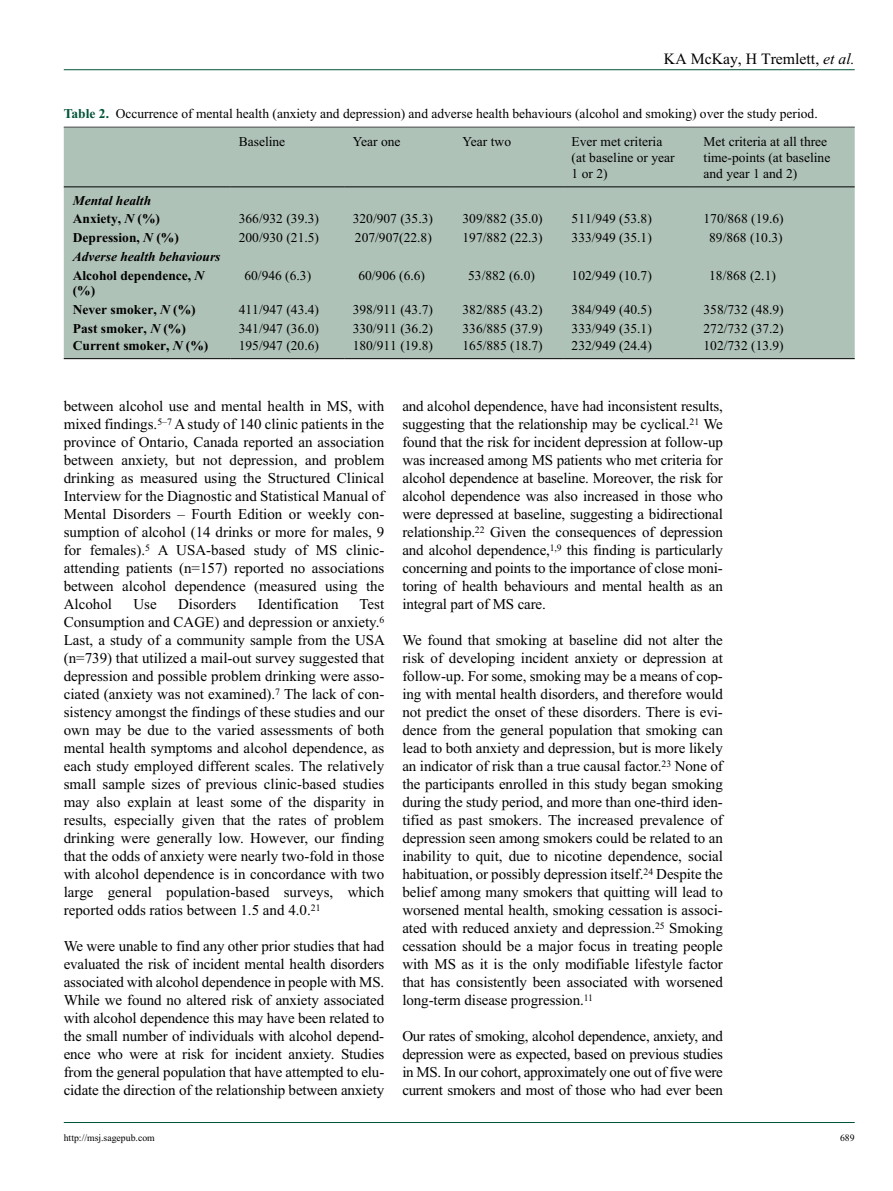
<style>
.page{position:relative;width:893px;height:1191px;background:#fff}
.page>*{position:absolute;margin:0;border:0;box-sizing:border-box;transform-origin:0 0}
.t1{font:15.75px "Times New Roman";color:#000}
.t2{font:15px/18px "Times New Roman";letter-spacing:-.005em;color:#000;text-align:justify}
.t3{font:13.5px/15.8px "Times New Roman";color:#000}
.t4{font:700 13.5px "Times New Roman";color:#000}
.t5{font:italic 700 13.5px/18.8px "Times New Roman";color:#000}
.t6{font:9.75px "Times New Roman";color:#000}
.s1{font-style:italic}
.s2{font-weight:700;color:#005437}
.s3{font-style:normal}
</style>
<div class="page">
<hr style="left:64px;top:69px;width:791px;height:1px;background:#005437">
<hr style="left:64px;top:1122px;width:791px;height:1px;background:#005437">
<hr style="left:64px;top:127px;width:791px;height:1px;background:#000">
<div style="left:64px;top:128px;width:791px;height:230px;background:#afc2b8"></div>
<hr style="left:64px;top:186px;width:166px;height:1px;background:#000">
<hr style="left:230px;top:186px;width:114px;height:1px;background:#000">
<hr style="left:344px;top:186px;width:110px;height:1px;background:#000">
<hr style="left:454px;top:186px;width:109px;height:1px;background:#000">
<hr style="left:563px;top:186px;width:132px;height:1px;background:#000">
<hr style="left:695px;top:186px;width:160px;height:1px;background:#000">
<hr style="left:64px;top:358px;width:166px;height:1px;background:#000">
<hr style="left:230px;top:358px;width:114px;height:1px;background:#000">
<hr style="left:344px;top:358px;width:110px;height:1px;background:#000">
<hr style="left:454px;top:358px;width:109px;height:1px;background:#000">
<hr style="left:563px;top:358px;width:132px;height:1px;background:#000">
<hr style="left:695px;top:358px;width:160px;height:1px;background:#000">
<p class="t1" style="left:664px;top:50px;width:192px">KA McKay, H Tremlett, <span class="s1">et al.</span></p>
<p class="t3" style="left:239px;top:99px;width:580px;line-height:28.5px;text-indent:-175px"><span class="s2">Table 2.</span> Occurrence of mental health (anxiety and depression) and adverse health behaviours (alcohol and smoking) over the study period.<br>Baseline</p>
<p class="t3" style="left:353px;top:134px;width:49px">Year one</p>
<p class="t3" style="left:463px;top:134px;width:50px">Year two</p>
<p class="t3" style="left:572px;top:134px;width:105px">Ever met criteria (at baseline or year<br>1 or 2)</p>
<p class="t3" style="left:704px;top:134px;width:128px">Met criteria at all three time-points (at baseline and year 1 and 2)</p>
<p class="t5" style="left:73px;top:191px;width:89px">Mental health<br><span class="s3">Anxiety,</span> N <span class="s3">(%)</span></p>
<p class="t3" style="left:239px;top:211px;width:82px">366/932 (39.3)</p>
<p class="t3" style="left:353px;top:211px;width:82px">320/907 (35.3)</p>
<p class="t3" style="left:463px;top:211px;width:82px">309/882 (35.0)</p>
<p class="t3" style="left:572px;top:211px;width:82px">511/949 (53.8)</p>
<p class="t3" style="left:704px;top:211px;width:82px">170/868 (19.6)</p>
<p class="t4" style="left:73px;top:230px;width:108px">Depression, <span class="s1">N</span> (%)</p>
<p class="t3" style="left:239px;top:230px;width:82px">200/930 (21.5)</p>
<p class="t3" style="left:355px;top:230px;width:78px">207/907(22.8)</p>
<p class="t3" style="left:463px;top:230px;width:82px">197/882 (22.3)</p>
<p class="t3" style="left:572px;top:230px;width:82px">333/949 (35.1)</p>
<p class="t3" style="left:709px;top:230px;width:75px">89/868 (10.3)</p>
<p class="t5" style="left:73px;top:247px;width:149px">Adverse health behaviours<br><span class="s3">Alcohol dependence,</span> N</p>
<p class="t4" style="left:73px;top:283px;width:24px">(%)</p>
<p class="t3" style="left:244px;top:267px;width:68px">60/946 (6.3)</p>
<p class="t3" style="left:358px;top:267px;width:68px">60/906 (6.6)</p>
<p class="t3" style="left:468px;top:267px;width:68px">53/882 (6.0)</p>
<p class="t3" style="left:572px;top:267px;width:82px">102/949 (10.7)</p>
<p class="t3" style="left:709px;top:267px;width:68px">18/868 (2.1)</p>
<p class="t4" style="left:73px;top:302px;width:124px">Never smoker, <span class="s1">N</span> (%)</p>
<p class="t3" style="left:239px;top:302px;width:82px">411/947 (43.4)</p>
<p class="t3" style="left:353px;top:302px;width:82px">398/911 (43.7)</p>
<p class="t3" style="left:463px;top:302px;width:82px">382/885 (43.2)</p>
<p class="t3" style="left:572px;top:302px;width:82px">384/949 (40.5)</p>
<p class="t3" style="left:704px;top:302px;width:82px">358/732 (48.9)</p>
<p class="t4" style="left:73px;top:321px;width:115px">Past smoker, <span class="s1">N</span> (%)</p>
<p class="t3" style="left:239px;top:320px;width:82px">341/947 (36.0)</p>
<p class="t3" style="left:353px;top:320px;width:82px">330/911 (36.2)</p>
<p class="t3" style="left:463px;top:320px;width:82px">336/885 (37.9)</p>
<p class="t3" style="left:572px;top:320px;width:82px">333/949 (35.1)</p>
<p class="t3" style="left:703px;top:320px;width:82px">272/732 (37.2)</p>
<p class="t4" style="left:73px;top:338px;width:137px">Current smoker, <span class="s1">N</span> (%)</p>
<p class="t3" style="left:239px;top:337px;width:82px">195/947 (20.6)</p>
<p class="t3" style="left:353px;top:337px;width:82px">180/911 (19.8)</p>
<p class="t3" style="left:462px;top:337px;width:82px">165/885 (18.7)</p>
<p class="t3" style="left:572px;top:337px;width:82px">232/949 (24.4)</p>
<p class="t3" style="left:703px;top:337px;width:82px">102/732 (13.9)</p>
<p class="t2" style="left:64px;top:397px;width:322px">between alcohol use and mental health in MS, with mixed findings.<sup>5–7</sup> A study of 140 clinic patients in the province of Ontario, Canada reported an association between anxiety, but not depression, and problem drinking as measured using the Structured Clinical Interview for the Diagnostic and Statistical Manual of Mental Disorders – Fourth Edition or weekly con&shy;sumption of alcohol (14 drinks or more for males, 9 for females).<sup>5</sup> A USA-based study of MS clinic&shy;attending patients (n=157) reported no associations between alcohol dependence (measured using the Alcohol</p>
<p class="t2" style="left:133px;top:595px;width:25px">Use</p>
<p class="t2" style="left:178px;top:595px;width:60px">Disorders</p>
<p class="t2" style="left:258px;top:595px;width:82px">Identification</p>
<p class="t2" style="left:64px;top:595px;width:323px;text-indent:296px">Test Consumption and CAGE) and depression or anxiety.<sup>6<br></sup>Last, a study of a community sample from the USA (n=739) that utilized a mail-out survey suggested that depression and possible problem drinking were asso&shy;ciated (anxiety was not examined).<sup>7</sup> The lack of con&shy;sistency amongst the findings of these studies and our own may be due to the varied assessments of both mental health symptoms and alcohol dependence, as each study employed different scales. The relatively small sample sizes of previous clinic-based studies may also explain at least some of the disparity in results, especially given that the rates of problem drinking were generally low. However, our finding that the odds of anxiety were nearly two-fold in those with alcohol dependence is in concordance with two large general population-based surveys, which reported odds ratios between 1.5 and 4.0.<sup>21</sup></p>
<p class="t2" style="left:64px;top:937px;width:322px">We were unable to find any other prior studies that had evaluated the risk of incident mental health disorders associated with alcohol dependence in people with MS.<br>While we found no altered risk of anxiety associated with alcohol dependence this may have been related to the small number of individuals with alcohol depend&shy;ence who were at risk for incident anxiety. Studies from the general population that have attempted to elu&shy;cidate the direction of the relationship between anxiety</p>
<p class="t2" style="left:402px;top:397px;width:322px">and alcohol dependence, have had inconsistent results, suggesting that the relationship may be cyclical.<sup>21</sup> We found that the risk for incident depression at follow-up was increased among MS patients who met criteria for alcohol dependence at baseline. Moreover, the risk for alcohol dependence was also increased in those who were depressed at baseline, suggesting a bidirectional relationship.<sup>22</sup> Given the consequences of depression and alcohol dependence,<sup>1,9</sup> this finding is particularly concerning and points to the importance of close moni&shy;toring of health behaviours and mental health as an integral part of MS care.</p>
<p class="t2" style="left:402px;top:631px;width:322px">We found that smoking at baseline did not alter the risk of developing incident anxiety or depression at follow-up. For some, smoking may be a means of cop&shy;ing with mental health disorders, and therefore would not predict the onset of these disorders. There is evi&shy;dence from the general population that smoking can lead to both anxiety and depression, but is more likely an indicator of risk than a true causal factor.<sup>23</sup> None of the participants enrolled in this study began smoking during the study period, and more than one-third iden&shy;tified as past smokers. The increased prevalence of depression seen among smokers could be related to an inability to quit, due to nicotine dependence, social habituation, or possibly depression itself.<sup>24</sup> Despite the belief among many smokers that quitting will lead to worsened mental health, smoking cessation is associ&shy;ated with reduced anxiety and depression.<sup>25</sup> Smoking cessation should be a major focus in treating people with MS as it is the only modifiable lifestyle factor that has consistently been associated with worsened long-term disease progression.<sup>11</sup></p>
<p class="t2" style="left:402px;top:1027px;width:322px">Our rates of smoking, alcohol dependence, anxiety, and depression were as expected, based on previous studies in MS. In our cohort, approximately one out of five were current smokers and most of those who had ever been</p>
<p class="t6" style="left:64px;top:1132px;width:93px">http://msj.sagepub.com</p>
<p class="t6" style="left:840px;top:1132px;width:16px">689</p>
</div>
